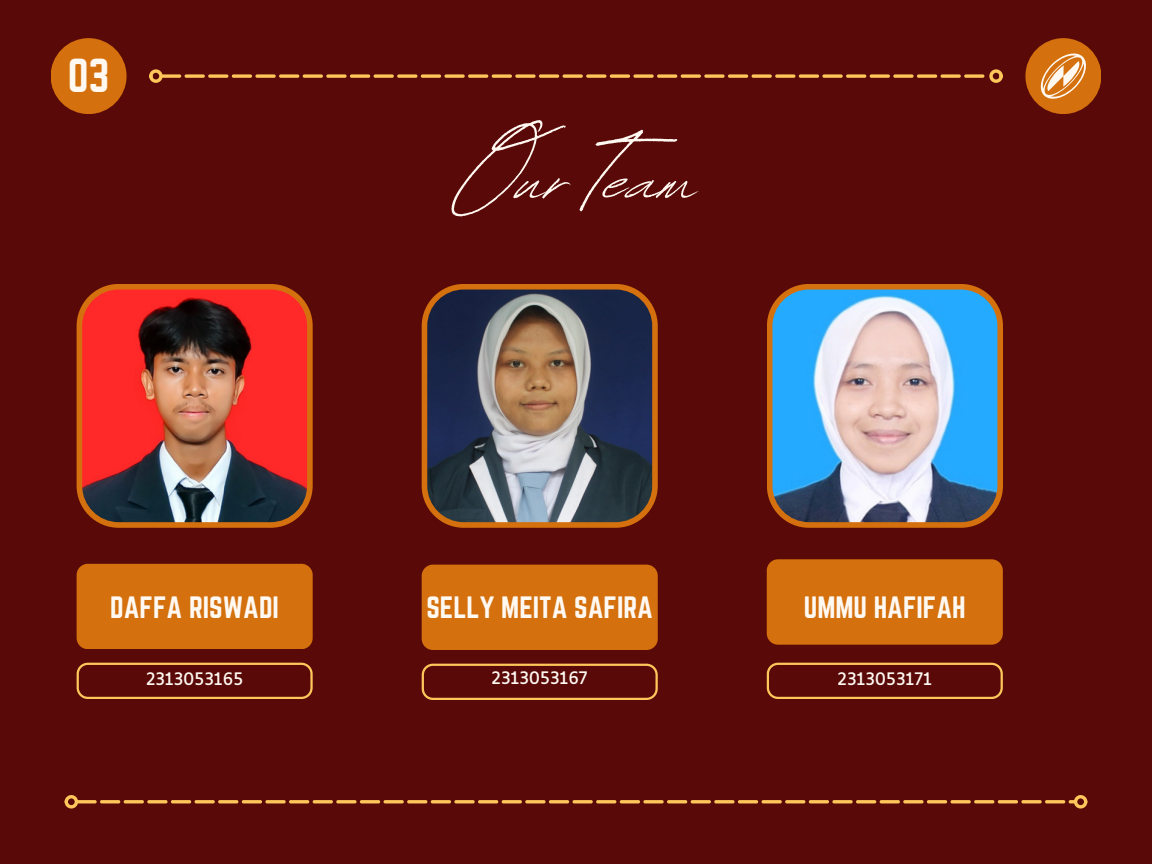
<style>
.page{position:relative;width:1152px;height:864px;background:#590a08}
.page>*{position:absolute;margin:0;border:0;box-sizing:border-box;transform-origin:0 0}
.t1{font:112.5px "Revive 80 Signature";color:#fff9f2}
.t2{font:41.7px "Norwester";color:#fff9f2}
.t3{font:27px "Norwester";color:#fff9f2}
.t4{font:16.5px "Luciole";color:#fff9f2}
</style>
<div class="page">
<div style="left:51px;top:38px;width:76px;height:76px;background:#d4700d;border-radius:50%"></div>
<div style="left:1025px;top:38px;width:76px;height:76px;background:#d4700d;border-radius:50%"></div>
<svg style="left:1040px;top:53px;width:46px;height:46px"></svg>
<svg style="left:163px;top:74px;width:821px;height:4px;background:#cd8e42"></svg>
<div style="left:149px;top:69px;width:14px;height:14px;border:3px solid #ffc75b;border-radius:50%"></div>
<div style="left:989px;top:69px;width:14px;height:14px;border:3px solid #ffc75b;border-radius:50%"></div>
<svg style="left:78px;top:800px;width:996px;height:3px;background:#dfa24b"></svg>
<div style="left:65px;top:795px;width:13px;height:14px;border:3px solid #ffc75b;border-radius:50%"></div>
<div style="left:1074px;top:795px;width:13px;height:14px;border:3px solid #ffc75b;border-radius:50%"></div>
<img style="left:77px;top:284px;width:236px;height:244px">
<svg style="left:422px;top:284px;width:236px;height:244px;background:#655b5c"></svg>
<svg style="left:767px;top:284px;width:236px;height:244px;background:#86a7c2"></svg>
<div style="left:77px;top:564px;width:236px;height:85px;background:#d4700d;border-radius:11px"></div>
<div style="left:422px;top:565px;width:236px;height:85px;background:#d4700d;border-radius:11px"></div>
<div style="left:767px;top:559px;width:236px;height:86px;background:#d4700d;border-radius:11px"></div>
<svg style="left:77px;top:663px;width:236px;height:36px"></svg>
<svg style="left:422px;top:664px;width:236px;height:36px"></svg>
<svg style="left:767px;top:663px;width:236px;height:36px"></svg>
<p class="t2" style="left:68px;top:51px;width:43px">03</p>
<p class="t1" style="left:455px;top:93px;width:243px">Our Team</p>
<h2 class="t3" style="left:110px;top:591px;width:170px">DAFFA RISWADI</h2>
<p class="t3" style="left:426px;top:591px;width:228px">SELLY MEITA SAFIRA</p>
<h2 class="t3" style="left:804px;top:591px;width:163px">UMMU HAFIFAH</h2>
<p class="t4" style="left:146px;top:672px;width:99px">2313053165</p>
<h2 class="t4" style="left:492px;top:671px;width:98px">2313053167</h2>
<p class="t4" style="left:838px;top:672px;width:96px">2313053171</p>
</div>
